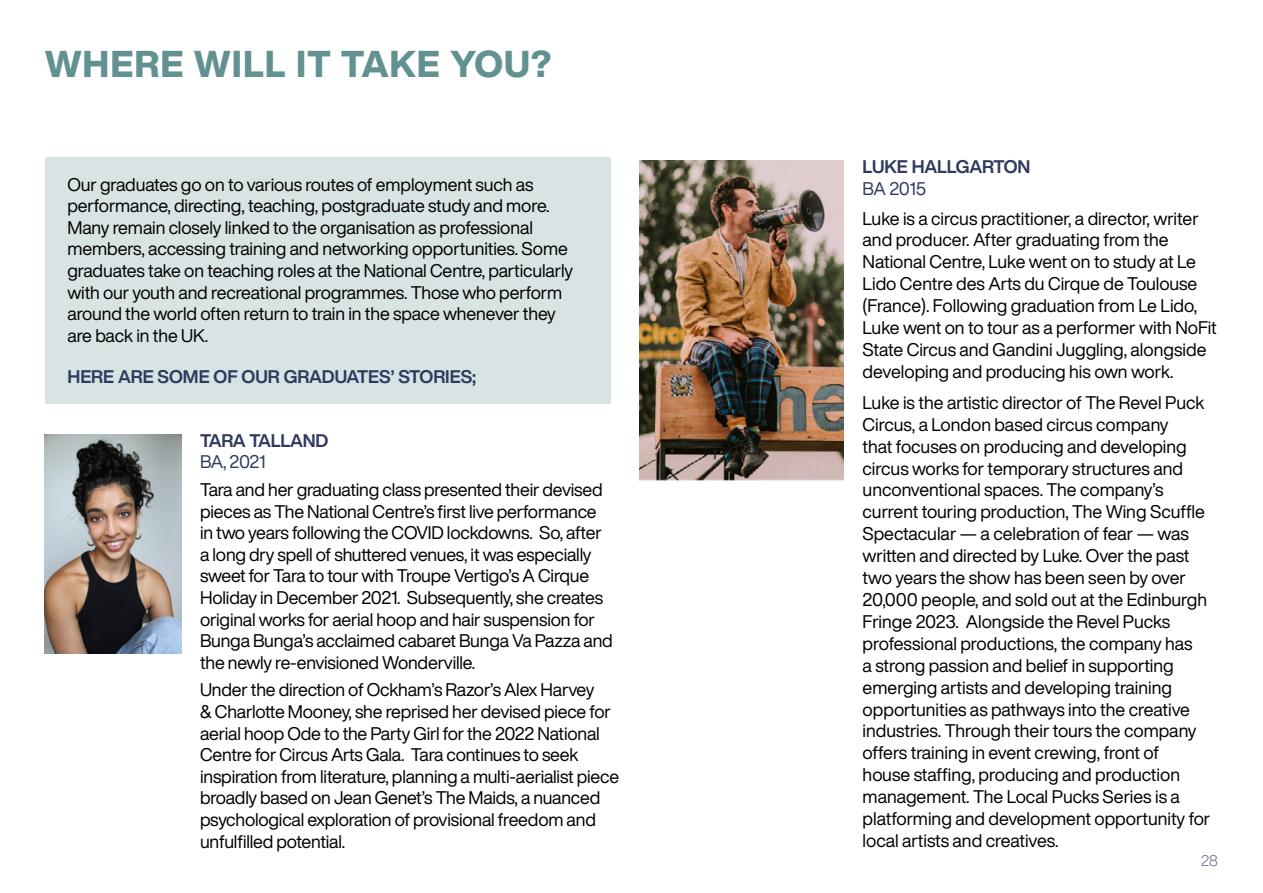
<style>
.page{position:relative;width:1263px;height:893px;background:#fff}
.page>*{position:absolute;margin:0;border:0;box-sizing:border-box;transform-origin:0 0}
.t1{font:800 36.75px "Helvetica Now Display";letter-spacing:.03em;color:#629191}
.t2{font:18px/21.9px "Helvetica Now Display";letter-spacing:-.01em;color:#000}
.t3{font:700 18px "Helvetica Now Display";letter-spacing:-.01em;color:#30395f}
.t4{font:18px "Helvetica Now Display";letter-spacing:-.03em;color:#30395f}
.t5{font:300 15px "Helvetica Now Display";color:#636b87}
</style>
<div class="page">
<div style="left:45px;top:158px;width:565px;height:246px;background:#d8e3e3"></div>
<img style="left:45px;top:434px;width:136px;height:220px">
<img style="left:639px;top:160px;width:205px;height:321px">
<h1 class="t1" style="left:45px;top:39px;width:508px">WHERE WILL IT TAKE YOU?</h1>
<p class="t2" style="left:67px;top:173px;width:507px">Our graduates go on to various routes of employment such as performance, directing, teaching, postgraduate study and more.<br>Many remain closely linked to the organisation as professional members, accessing training and networking opportunities. Some graduates take on teaching roles at the National Centre, particularly with our youth and recreational programmes. Those who perform around the world often return to train in the space whenever they are back in the UK.</p>
<p class="t3" style="left:67px;top:365px;width:410px">HERE ARE SOME OF OUR GRADUATES’ STORIES;</p>
<p class="t3" style="left:200px;top:428px;width:130px">TARA TALLAND</p>
<p class="t4" style="left:200px;top:449px;width:67px">BA, 2021</p>
<p class="t2" style="left:200px;top:479px;width:414px">Tara and her graduating class presented their devised pieces as The National Centre’s first live performance in two years following the COVID lockdowns. So, after a long dry spell of shuttered venues, it was especially sweet for Tara to tour with Troupe Vertigo’s A Cirque Holiday in December 2021. Subsequently, she creates original works for aerial hoop and hair suspension for Bunga Bunga’s acclaimed cabaret Bunga Va Pazza and the newly re-envisioned Wonderville.</p>
<p class="t2" style="left:200px;top:679px;width:421px">Under the direction of Ockham’s Razor’s Alex Harvey<br>&amp; Charlotte Mooney, she reprised her devised piece for aerial hoop Ode to the Party Girl for the 2022 National Centre for Circus Arts Gala. Tara continues to seek inspiration from literature, planning a multi-aerialist piece broadly based on Jean Genet’s The Maids, a nuanced psychological exploration of provisional freedom and unfulfilled potential.</p>
<p class="t3" style="left:862px;top:154px;width:169px">LUKE HALLGARTON</p>
<p class="t4" style="left:862px;top:176px;width:65px">BA 2015</p>
<p class="t2" style="left:862px;top:207px;width:356px">Luke is a circus practitioner, a director, writer and producer. After graduating from the National Centre, Luke went on to study at Le Lido Centre des Arts du Cirque de Toulouse (France). Following graduation from Le Lido, Luke went on to tour as a performer with NoFit State Circus and Gandini Juggling, alongside developing and producing his own work.</p>
<p class="t2" style="left:862px;top:391px;width:349px">Luke is the artistic director of The Revel Puck Circus, a London based circus company<br>that focuses on producing and developing circus works for temporary structures and unconventional spaces. The company’s current touring production, The Wing Scuffle Spectacular — a celebration of fear — was written and directed by Luke. Over the past two years the show has been seen by over 20,000 people, and sold out at the Edinburgh Fringe 2023. Alongside the Revel Pucks professional productions, the company has<br>a strong passion and belief in supporting emerging artists and developing training opportunities as pathways into the creative industries. Through their tours the company offers training in event crewing, front of house staffing, producing and production management. The Local Pucks Series is a platforming and development opportunity for local artists and creatives.</p>
<p class="t5" style="left:1201px;top:851px;width:18px">28</p>
</div>
